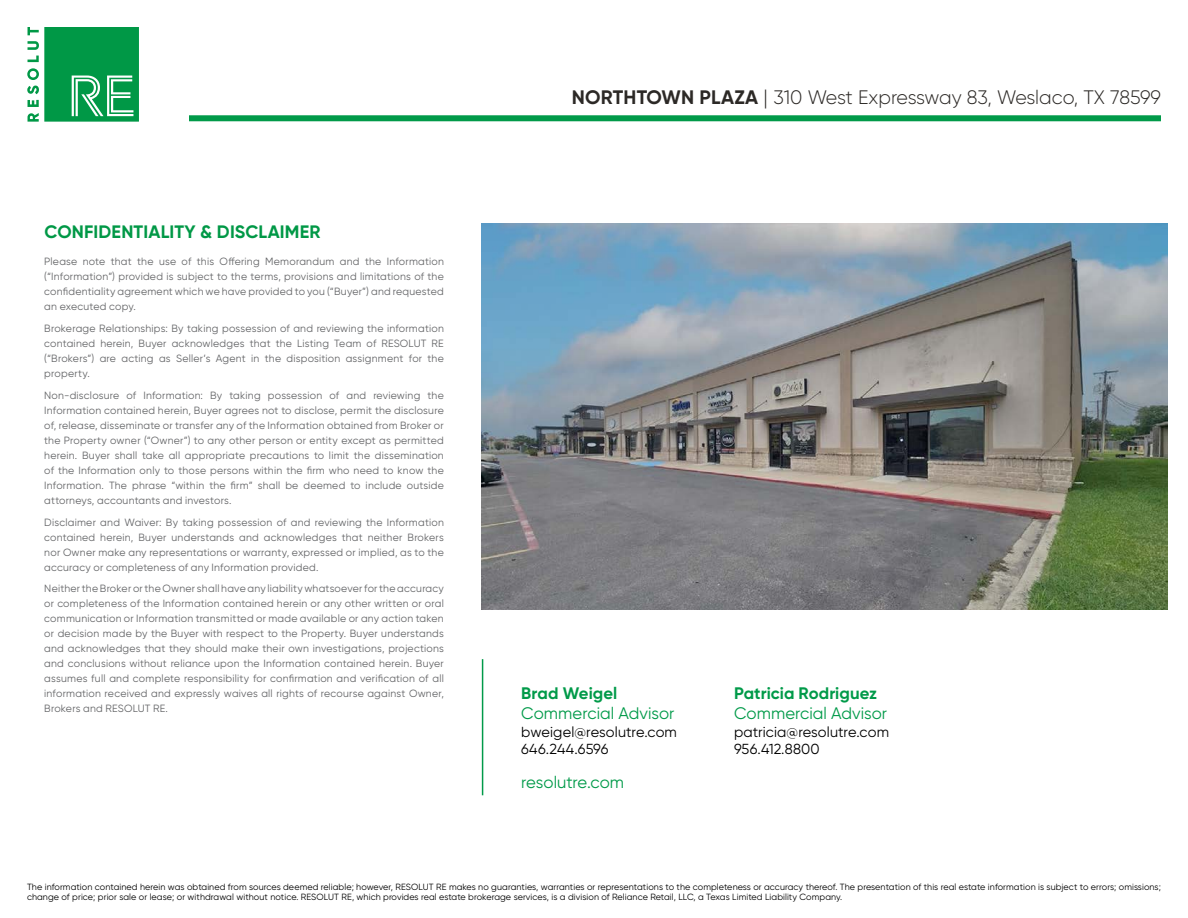
<style>
.page{position:relative;width:1188px;height:918px;background:#fff}
.page>*{position:absolute;margin:0;border:0;box-sizing:border-box;transform-origin:0 0}
.t1{font:300 19.5px "Gilroy";letter-spacing:-.01em;color:#2c2926}
.t2{font:700 18px "Gilroy";letter-spacing:.01em;color:#009846}
.t3{font:16.65px "Gilroy";letter-spacing:.005em;color:#019a49}
.t4{font:700 16.65px "Gilroy";letter-spacing:.005em;color:#019a49}
.t5{font:14.55px/17.4px "Gilroy";letter-spacing:.005em;color:#000}
.t6{font:10.5px/15px "Gilroy";letter-spacing:.02em;color:#636466;text-align:justify}
.t7{font:9px/10.5px "Gilroy";letter-spacing:.01em;color:#000}
.s1{font-weight:700}
.s2{font-family:"Europa"}
</style>
<div class="page">
<hr style="left:482px;top:659px;width:1px;height:136px;background:#019a49">
<img style="left:482px;top:224px;width:686px;height:385px">
<svg style="left:27px;top:27px;width:112px;height:95px"></svg>
<div style="left:189px;top:115px;width:972px;height:6px;background:#019a49"></div>
<h2 class="t2" style="left:44px;top:220px;width:278px">CONFIDENTIALITY &amp; DISCLAIMER</h2>
<p class="t6" style="left:44px;top:254px;width:401px">Please note that the use of this Offering Memorandum and the Information (“Information”) provided is subject to the terms, provisions and limitations of the confidentiality agreement which we have provided to you (“Buyer”) and requested an executed copy.</p>
<p class="t6" style="left:44px;top:321px;width:401px">Brokerage Relationships: By taking possession of and reviewing the information contained herein, Buyer acknowledges that the Listing Team of RESOLUT RE (“Brokers”) are acting as Seller’s Agent in the disposition assignment for the property.</p>
<p class="t6" style="left:44px;top:387px;width:401px">Non-disclosure of Information: By taking possession of and reviewing the Information contained herein, Buyer agrees not to disclose, permit the disclosure of, release, disseminate or transfer any of the Information obtained from Broker or the Property owner (“Owner”) to any other person or entity except as permitted herein. Buyer shall take all appropriate precautions to limit the dissemination of the Information only to those persons within the firm who need to know the Information. The phrase “within the firm” shall be deemed to include outside attorneys, accountants and investors.</p>
<p class="t6" style="left:44px;top:514px;width:401px">Disclaimer and Waiver: By taking possession of and reviewing the Information contained herein, Buyer understands and acknowledges that neither Brokers nor Owner make any representations or warranty, expressed or implied, as to the accuracy or completeness of any Information provided.</p>
<p class="t6" style="left:44px;top:581px;width:401px">Neither the Broker or the Owner shall have any liability whatsoever for the accuracy or completeness of the Information contained herein or any other written or oral communication or Information transmitted or made available or any action taken or decision made by the Buyer with respect to the Property. Buyer understands and acknowledges that they should make their own investigations, projections and conclusions without reliance upon the Information contained herein. Buyer assumes full and complete responsibility for confirmation and verification of all information received and expressly waives all rights of recourse against Owner, Brokers and RESOLUT RE.</p>
<h1 class="t1" style="left:572px;top:85px;width:591px"><span class="s1">NORTHTOWN PLAZA</span> <span class="s2">|</span> 310 West Expressway 83, Weslaco, TX 78599</h1>
<h3 class="t4" style="left:521px;top:683px;width:98px">Brad Weigel</h3>
<h3 class="t3" style="left:521px;top:703px;width:155px">Commercial Advisor</h3>
<h3 class="t5" style="left:521px;top:723px;width:157px">bweigel@resolutre.com<br>646.244.6596</h3>
<h3 class="t3" style="left:521px;top:772px;width:104px">resolutre.com</h3>
<h3 class="t4" style="left:734px;top:683px;width:145px">Patricia Rodriguez</h3>
<h3 class="t3" style="left:734px;top:703px;width:155px">Commercial Advisor</h3>
<h3 class="t5" style="left:734px;top:723px;width:156px">patricia@resolutre.com<br>956.412.8800</h3>
<p class="t7" style="left:27px;top:881px;width:1135px">The information contained herein was obtained from sources deemed reliable; however, RESOLUT RE makes no guaranties, warranties or representations to the completeness or accuracy thereof. The presentation of this real estate information is subject to errors; omissions; change of price; prior sale or lease; or withdrawal without notice. RESOLUT RE, which provides real estate brokerage services, is a division of Reliance Retail, LLC, a Texas Limited Liability Company.</p>
</div>
